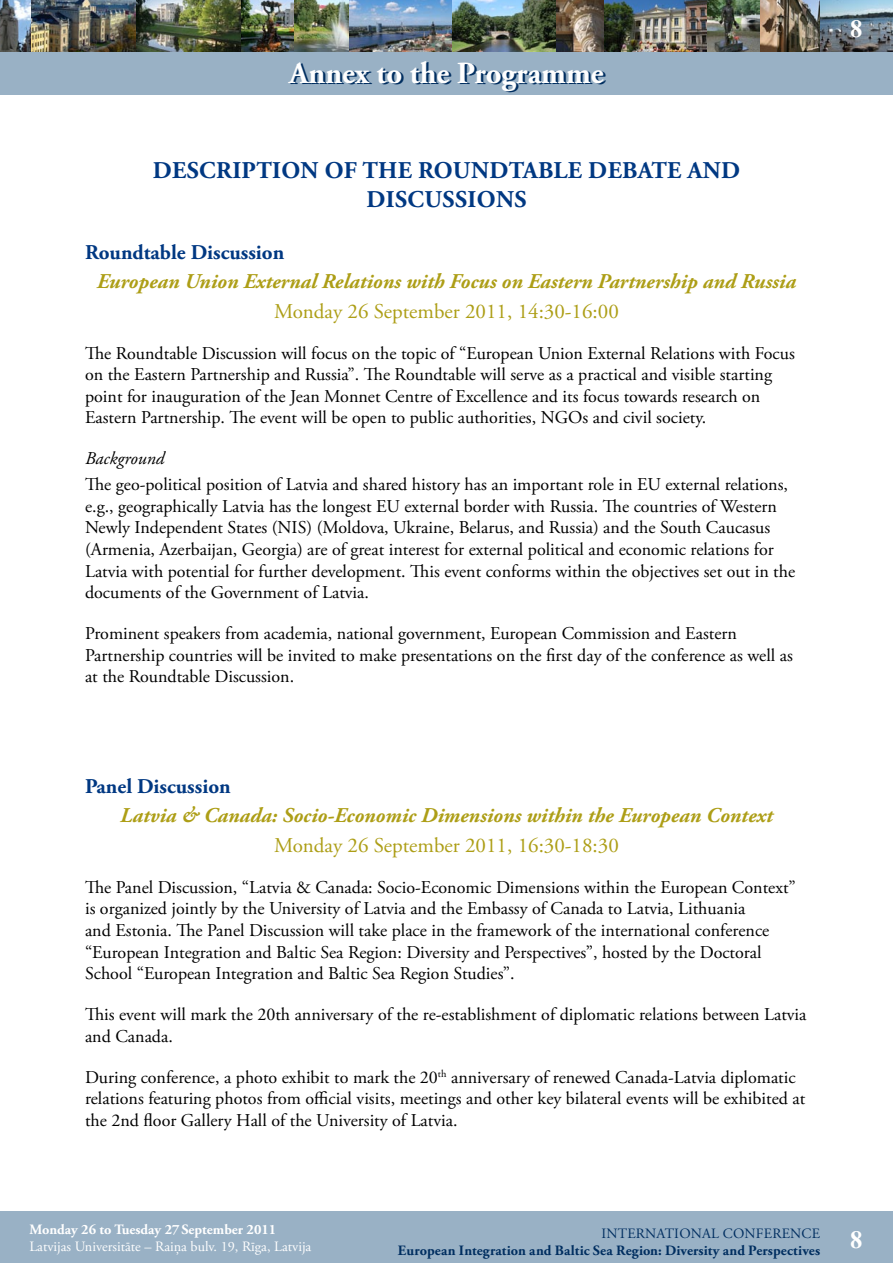
<style>
.page{position:relative;width:893px;height:1263px;background:#fff}
.page>*{position:absolute;margin:0;border:0;box-sizing:border-box;transform-origin:0 0}
.t1{font:700 30.75px "Adobe Garamond Pro";color:#002e60}
.t2{font:700 24.75px "Times New Roman";color:#fff}
.t3{font:700 24px/28.8px "Adobe Garamond Pro";letter-spacing:.015em;color:#003882}
.t4{font:italic 700 21px "Adobe Garamond Pro";color:#ad9e16}
.t5{font:21px "Adobe Garamond Pro";color:#ad9e16}
.t6{font:700 21px "Adobe Garamond Pro";color:#003882}
.t7{font:18px/21.6px "Adobe Garamond Pro";color:#000}
.t8{font:italic 18px "Adobe Garamond Pro";color:#000}
.t9{font:700 14.25px/17.1px "Adobe Garamond Pro";letter-spacing:.01em;color:#002e60}
.t10{font:14.25px "Adobe Garamond Pro";color:#fff}
.t11{font:700 14.25px "Adobe Garamond Pro";color:#fff}
.s1{font-weight:400}
</style>
<div class="page">
<img style="left:0;top:0;width:893px;height:52px">
<div style="left:0;top:52px;width:893px;height:43px;background:#99b1c5"></div>
<div style="left:0;top:1211px;width:893px;height:52px;background:#99b1c5"></div>
<h1 class="t1" style="left:291px;top:56px;width:316px">Annex to the Programme</h1>
<h3 class="t3" style="left:153px;top:157px;width:17px">Descr</h3>
<h3 class="t3" style="left:367px;top:157px;width:375px;text-indent:-134px">iption o f the Ro undtable DEBATE and<br>DISCUSSIONS</h3>
<p class="t6" style="left:85px;top:240px;width:201px">Roundtable Discussion</p>
<p class="t4" style="left:97px;top:269px;width:701px">European Union External Relations with Focus on Eastern Partnership and Russia</p>
<p class="t5" style="left:274px;top:298px;width:346px">Monday 26 September 2011, 14:30-16:00</p>
<p class="t7" style="left:85px;top:343px;width:711px">The Roundtable Discussion will focus on the topic of “European Union External Relations with Focus on the Eastern Partnership and Russia”. The Roundtable will serve as a practical and visible starting point for inauguration of the Jean Monnet Centre of Excellence and its focus towards research on Eastern Partnership. The event will be open to public authorities, NGOs and civil society.</p>
<p class="t8" style="left:85px;top:448px;width:81px">Background</p>
<p class="t7" style="left:85px;top:474px;width:712px">The geo-political position of Latvia and shared history has an important role in EU external relations, e.g., geographically Latvia has the longest EU external border with Russia. The countries of Western Newly Independent States (NIS) (Moldova, Ukraine, Belarus, and Russia) and the South Caucasus (Armenia, Azerbaijan, Georgia) are of great interest for external political and economic relations for Latvia with potential for further development. This event conforms within the objectives set out in the documents of the Government of Latvia.</p>
<p class="t7" style="left:85px;top:623px;width:709px">Prominent speakers from academia, national government, European Commission and Eastern<br>Partnership countries will be invited to make presentations on the first day of the conference as well as at the Roundtable Discussion.</p>
<p class="t6" style="left:85px;top:774px;width:147px">Panel Discussion</p>
<p class="t4" style="left:120px;top:804px;width:654px">Latvia &amp; Canada: Socio-Economic Dimensions within the European Context</p>
<p class="t5" style="left:274px;top:832px;width:346px">Monday 26 September 2011, 16:30-18:30</p>
<p class="t7" style="left:85px;top:877px;width:712px">The Panel Discussion, “Latvia &amp; Canada: Socio-Economic Dimensions within the European Context” is organized jointly by the University of Latvia and the Embassy of Canada to Latvia, Lithuania<br>and Estonia. The Panel Discussion will take place in the framework of the international conference “European Integration and Baltic Sea Region: Diversity and Perspectives”, hosted by the Doctoral School “European Integration and Baltic Sea Region Studies”.</p>
<p class="t7" style="left:85px;top:1004px;width:723px">This event will mark the 20th anniversary of the re-establishment of diplomatic relations between Latvia and Canada.</p>
<p class="t7" style="left:85px;top:1067px;width:722px">During conference, a photo exhibit to mark the 20<sup>th</sup> anniversary of renewed Canada-Latvia diplomatic relations featuring photos from official visits, meetings and other key bilateral events will be exhibited at the 2nd floor Gallery Hall of the University of Latvia.</p>
<h2 class="t2" style="left:850px;top:12px;width:14px">8</h2>
<p class="t11" style="left:29px;top:1221px;width:248px">Monday 26 to Tuesday 27 September 2011</p>
<p class="t10" style="left:29px;top:1238px;width:283px">Latvijas Universitāte – Raiņa bulv. 19, Rīga, Latvija</p>
<p class="t9" style="left:398px;top:1225px;width:466px;text-indent:204px"><span class="s1">Internationalconference<br></span>European Integration and Baltic Sea Region: Diversity and Perspectives <sup>8</sup></p>
</div>
